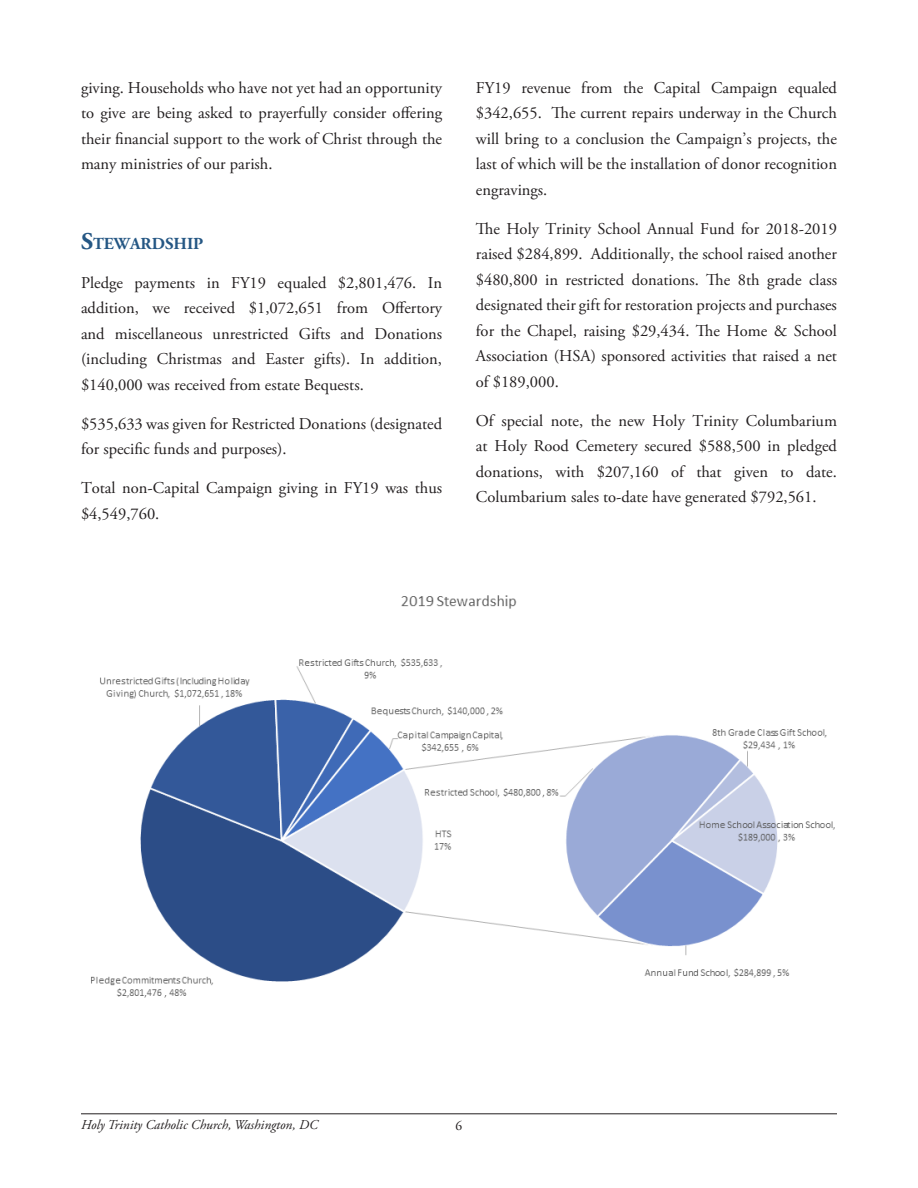
<style>
.page{position:relative;width:918px;height:1188px;background:#fff}
.page>*{position:absolute;margin:0;border:0;box-sizing:border-box;transform-origin:0 0}
.t1{font:700 16.8px "Adobe Garamond Pro";color:#255784}
.t2{font:16.5px/25.5px "Adobe Garamond Pro";color:#231f20;text-align:justify}
.t3{font:italic 13.5px "Adobe Garamond Pro";color:#231f20}
.t4{font:13.5px "Adobe Garamond Pro";color:#231f20}
.s1{font-size:24px}
</style>
<div class="page">
<hr style="left:81px;top:1113px;width:756px;height:1px;background:#231f20">
<img style="left:91px;top:595px;width:744px;height:403px">
<p class="t2" style="left:81px;top:76px;width:363px">giving. Households who have not yet had an opportunity to give are being asked to prayerfully consider offering their financial support to the work of Christ through the many ministries of our parish.</p>
<p class="t1" style="left:81px;top:234px;width:123px"><span class="s1">S</span>TEWARDSHIP</p>
<p class="t2" style="left:81px;top:271px;width:363px">Pledge payments in FY19 equaled $2,801,476. In addition, we received $1,072,651 from Offertory and miscellaneous unrestricted Gifts and Donations (including Christmas and Easter gifts). In addition, $140,000 was received from estate Bequests.</p>
<p class="t2" style="left:81px;top:412px;width:363px">$535,633 was given for Restricted Donations (designated for specific funds and purposes).</p>
<p class="t2" style="left:81px;top:476px;width:363px">Total non-Capital Campaign giving in FY19 was thus $4,549,760.</p>
<p class="t2" style="left:476px;top:76px;width:363px">FY19 revenue from the Capital Campaign equaled $342,655. The current repairs underway in the Church will bring to a conclusion the Campaign’s projects, the last of which will be the installation of donor recognition engravings.</p>
<p class="t2" style="left:476px;top:217px;width:363px">The Holy Trinity School Annual Fund for 2018-2019 raised $284,899. Additionally, the school raised another $480,800 in restricted donations. The 8th grade class designated their gift for restoration projects and purchases for the Chapel, raising $29,434. The Home &amp; School Association (HSA) sponsored activities that raised a net of $189,000.</p>
<p class="t2" style="left:476px;top:409px;width:363px">Of special note, the new Holy Trinity Columbarium at Holy Rood Cemetery secured $588,500 in pledged donations, with $207,160 of that given to date.<br>Columbarium sales to-date have generated $792,561.</p>
<p class="t3" style="left:81px;top:1117px;width:238px">Holy Trinity Catholic Church, Washington, DC</p>
<p class="t4" style="left:456px;top:1118px;width:8px">6</p>
</div>
